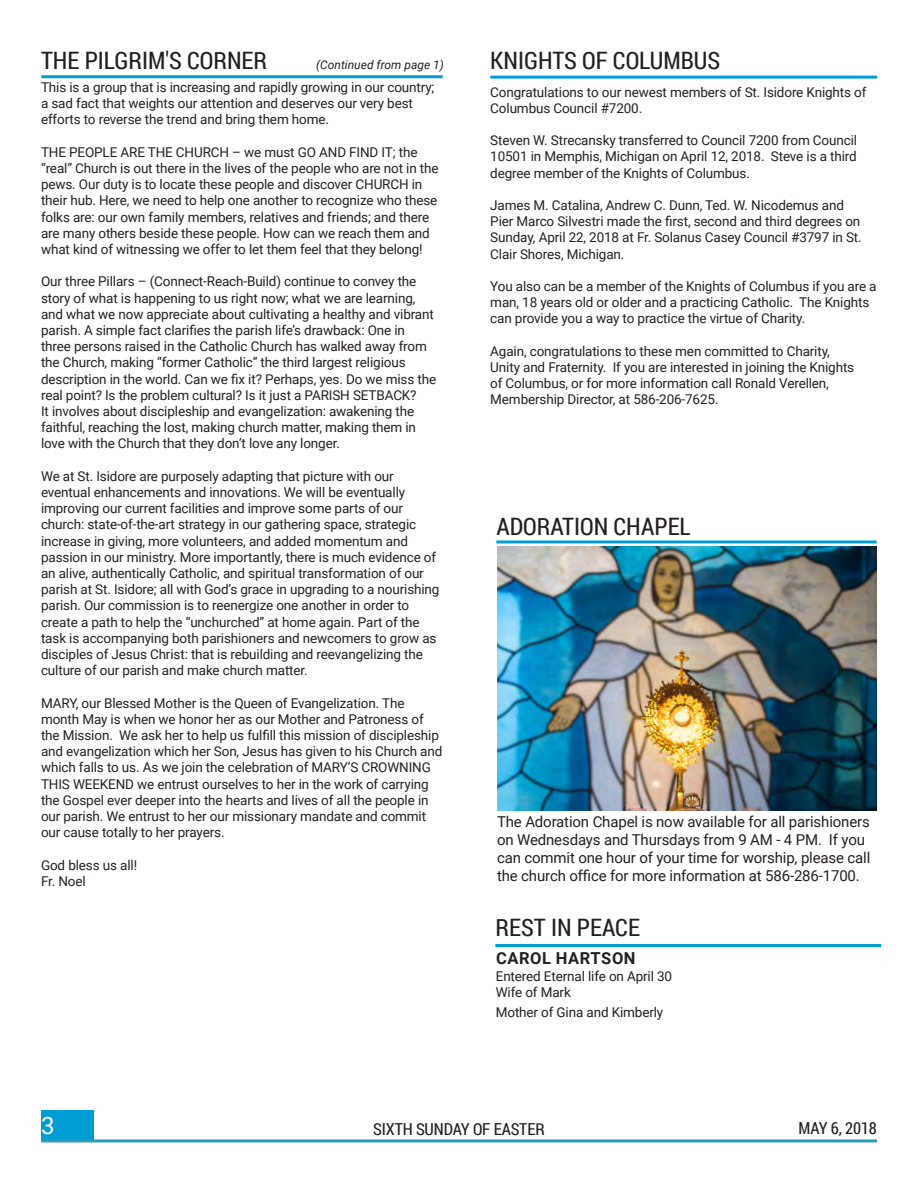
<style>
.page{position:relative;width:918px;height:1188px;background:#fff}
.page>*{position:absolute;margin:0;border:0;box-sizing:border-box;transform-origin:0 0}
.HEADING{font:24px "Roboto Condensed";color:#231f20}
.t1{font:24px "Roboto";color:#fff}
.t2{font:16.5px "Roboto Condensed";letter-spacing:-.01em;color:#231f20}
.Mass_Intentions_Body{font:700 16.5px "Roboto";letter-spacing:.035em;color:#231f20}
.t3{font:15px/18px "Roboto";letter-spacing:-.01em;color:#231f20}
.t4{font:13.5px/16.2px "Roboto";letter-spacing:-.01em;color:#231f20}
.HEADING-2{font:italic 12px "Roboto";color:#231f20}
</style>
<div class="page">
<div style="left:41px;top:1111px;width:52px;height:29px;background:#009dd4"></div>
<hr style="left:41px;top:1139px;width:836px;height:3px;background:#2a9cba">
<hr style="left:41px;top:75px;width:402px;height:3px;background:#009dd4">
<hr style="left:496px;top:540px;width:381px;height:3px;background:#009dd4">
<img style="left:497px;top:546px;width:380px;height:265px">
<hr style="left:490px;top:76px;width:387px;height:3px;background:#009dd4">
<hr style="left:495px;top:944px;width:386px;height:3px;background:#009dd4">
<p class="HEADING" style="left:41px;top:44px;width:228px">THE PILGRIM'S CORNER</p>
<p class="HEADING-2" style="left:316px;top:57px;width:129px">(Continued from page 1)</p>
<p class="t4" style="left:41px;top:79px;width:395px">This is a group that is increasing and rapidly growing in our country; a sad fact that weights our attention and deserves our very best efforts to reverse the trend and bring them home.</p>
<p class="t4" style="left:41px;top:143px;width:399px">THE PEOPLE ARE THE CHURCH – we must GO AND FIND IT; the “real” Church is out there in the lives of the people who are not in the pews. Our duty is to locate these people and discover CHURCH in their hub. Here, we need to help one another to recognize who these folks are: our own family members, relatives and friends; and there are many others beside these people. How can we reach them and what kind of witnessing we offer to let them feel that they belong!</p>
<p class="t4" style="left:41px;top:273px;width:397px">Our three Pillars – (Connect-Reach-Build) continue to convey the story of what is happening to us right now; what we are learning, and what we now appreciate about cultivating a healthy and vibrant parish. A simple fact clarifies the parish life’s drawback: One in three persons raised in the Catholic Church has walked away from the Church, making “former Catholic” the third largest religious description in the world. Can we fix it? Perhaps, yes. Do we miss the real point? Is the problem cultural? Is it just a PARISH SETBACK?<br>It involves about discipleship and evangelization: awakening the faithful, reaching the lost, making church matter, making them in love with the Church that they don’t love any longer.</p>
<p class="t4" style="left:41px;top:467px;width:400px">We at St. Isidore are purposely adapting that picture with our eventual enhancements and innovations. We will be eventually improving our current facilities and improve some parts of our church: state-of-the-art strategy in our gathering space, strategic increase in giving, more volunteers, and added momentum and passion in our ministry. More importantly, there is much evidence of an alive, authentically Catholic, and spiritual transformation of our parish at St. Isidore; all with God’s grace in upgrading to a nourishing parish. Our commission is to reenergize one another in order to create a path to help the “unchurched” at home again. Part of the task is accompanying both parishioners and newcomers to grow as disciples of Jesus Christ: that is rebuilding and reevangelizing the culture of our parish and make church matter.</p>
<p class="t4" style="left:41px;top:694px;width:403px">MARY, our Blessed Mother is the Queen of Evangelization. The month May is when we honor her as our Mother and Patroness of the Mission. We ask her to help us fulfill this mission of discipleship and evangelization which her Son, Jesus has given to his Church and which falls to us. As we join the celebration of MARY’S CROWNING THIS WEEKEND we entrust ourselves to her in the work of carrying the Gospel ever deeper into the hearts and lives of all the people in our parish. We entrust to her our missionary mandate and commit our cause totally to her prayers.</p>
<p class="t4" style="left:41px;top:856px;width:98px">God bless us all!</p>
<p class="t4" style="left:41px;top:872px;width:46px">Fr. Noel</p>
<p class="HEADING" style="left:490px;top:44px;width:231px">KNIGHTS OF COLUMBUS</p>
<p class="t4" style="left:490px;top:83px;width:378px">Congratulations to our newest members of St. Isidore Knights of<br>Columbus Council #7200.</p>
<p class="t4" style="left:490px;top:132px;width:368px;text-align:justify">Steven W. Strecansky transferred to Council 7200 from Council 10501 in Memphis, Michigan on April 12, 2018. Steve is a third degree member of the Knights of Columbus.</p>
<p class="t4" style="left:490px;top:197px;width:373px">James M. Catalina, Andrew C. Dunn, Ted. W. Nicodemus and Pier Marco Silvestri made the first, second and third degrees on Sunday, April 22, 2018 at Fr. Solanus Casey Council #3797 in St.<br>Clair Shores, Michigan.</p>
<p class="t4" style="left:490px;top:278px;width:388px">You also can be a member of the Knights of Columbus if you are a man, 18 years old or older and a practicing Catholic. The Knights can provide you a way to practice the virtue of Charity.</p>
<p class="t4" style="left:490px;top:342px;width:365px">Again, congratulations to these men committed to Charity, Unity and Fraternity. If you are interested in joining the Knights of Columbus, or for more information call Ronald Verellen, Membership Director, at 586-206-7625.</p>
<p class="HEADING" style="left:496px;top:510px;width:196px">ADORATION CHAPEL</p>
<p class="t3" style="left:497px;top:812px;width:375px">The Adoration Chapel is now available for all parishioners on Wednesdays and Thursdays from 9 AM - 4 PM. If you can commit one hour of your time for worship, please call the church office for more information at 586-286-1700.</p>
<p class="HEADING" style="left:496px;top:910px;width:146px">REST IN PEACE</p>
<p class="Mass_Intentions_Body" style="left:496px;top:947px;width:141px">CAROL HARTSON</p>
<p class="t4" style="left:496px;top:967px;width:178px">Entered Eternal life on April 30</p>
<p class="t4" style="left:496px;top:983px;width:77px">Wife of Mark</p>
<p class="t4" style="left:496px;top:1003px;width:169px">Mother of Gina and Kimberly</p>
<h1 class="t1" style="left:41px;top:1109px;width:15px">3</h1>
<p class="t2" style="left:373px;top:1117px;width:173px">SIXTH SUNDAY OF EASTER</p>
<p class="t2" style="left:799px;top:1117px;width:80px">MAY 6, 2018</p>
</div>
